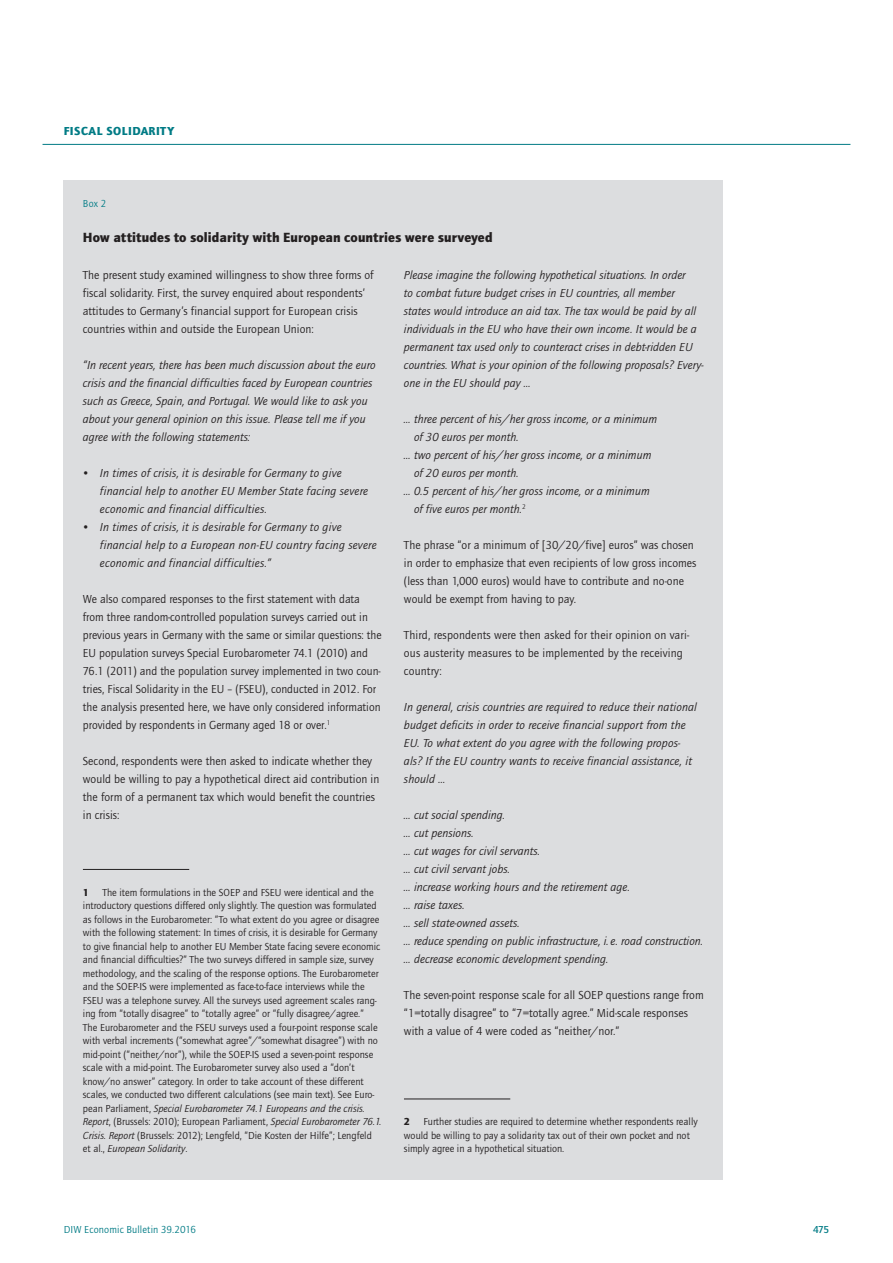
<style>
.page{position:relative;width:893px;height:1263px;background:#fff}
.page>*{position:absolute;margin:0;border:0;box-sizing:border-box;transform-origin:0 0}
.DIW-Infokasten-H1{font:900 13.8px "Quay Sans ITC Std";letter-spacing:.005em;color:#231f20}
.DIW-Infokasten-Flies{font:italic 12px/18px "Quay Sans ITC Std";letter-spacing:.005em;color:#231f20}
.DIW-Infokasten-Flies-2{font:12px/18px "Quay Sans ITC Std";letter-spacing:.005em;color:#231f20}
.DIW-Kolumne{font:900 12px "Quay Sans ITC Std";color:#007b85}
.DIW-Fussnotentext{font:10.5px/13.5px "Quay Sans ITC Std";color:#231f20}
.DIW-Ordnungs-H-oben{font:10.5px "Quay Sans ITC Std";letter-spacing:.015em;color:#007b85}
.t1{font:500 10.5px "Quay Sans ITC Std";color:#007b85}
.DIW-Fussnotentext-2{font:900 10.5px "Quay Sans ITC Std";color:#231f20}
.s1{font-style:normal}
.s2{font-style:italic}
</style>
<div class="page">
<hr style="left:43px;top:144px;width:807px;height:1px;background:#007b85">
<div style="left:64px;top:180px;width:659px;height:999px;background:#dcdddf"></div>
<hr style="left:83px;top:869px;width:106px;height:1px;background:#231f20">
<hr style="left:404px;top:1098px;width:106px;height:1px;background:#231f20">
<p class="DIW-Kolumne" style="left:64px;top:123px;width:14px">Fiscal</p>
<p class="DIW-Kolumne" style="left:106px;top:123px;width:8px">solidarity</p>
<p class="DIW-Ordnungs-H-oben" style="left:83px;top:197px;width:25px">Box 2</p>
<p class="DIW-Infokasten-H1" style="left:83px;top:229px;width:411px">How attitudes to solidarity with European countries were surveyed</p>
<p class="DIW-Infokasten-Flies-2" style="left:83px;top:266px;width:292px">The present study examined willingness to show three forms of fiscal solidarity. First, the survey enquired about respondents’ attitudes to Germany’s financial support for European crisis countries within and outside the European Union:</p>
<p class="DIW-Infokasten-Flies" style="left:83px;top:356px;width:294px">“In recent years, there has been much discussion about the euro crisis and the financial difficulties faced by European countries such as Greece, Spain, and Portugal. We would like to ask you about your general opinion on this issue. Please tell me if you agree with the following statements:</p>
<p class="DIW-Infokasten-Flies" style="left:100px;top:464px;width:270px;text-indent:-17px"><span class="s1">•</span> In times of crisis, it is desirable for Germany to give financial help to another EU Member State facing severe economic and financial difficulties.</p>
<p class="DIW-Infokasten-Flies" style="left:100px;top:518px;width:278px;text-indent:-17px"><span class="s1">•</span> In times of crisis, it is desirable for Germany to give financial help to a European non-EU country facing severe economic and financial difficulties.”</p>
<p class="DIW-Infokasten-Flies-2" style="left:83px;top:590px;width:300px">We also compared responses to the first statement with data from three random-controlled population surveys carried out in previous years in Germany with the same or similar questions: the EU population surveys Special Eurobarometer 74.1 (2010) and 76.1 (2011) and the population survey implemented in two coun&shy;tries, Fiscal Solidarity in the EU – (FSEU), conducted in 2012. For the analysis presented here, we have only considered information provided by respondents in Germany aged 18 or over.<sup>1</sup></p>
<p class="DIW-Infokasten-Flies-2" style="left:83px;top:752px;width:298px">Second, respondents were then asked to indicate whether they would be willing to pay a hypothetical direct aid contribution in the form of a permanent tax which would benefit the countries in crisis:</p>
<p class="DIW-Infokasten-Flies" style="left:404px;top:266px;width:301px">Please imagine the following hypothetical situations. In order<br>to combat future budget crises in EU countries, all member states would introduce an aid tax. The tax would be paid by all individuals in the EU who have their own income. It would be a permanent tax used only to counteract crises in debt-ridden EU countries. What is your opinion of the following proposals? Every&shy;one in the EU should pay …</p>
<p class="DIW-Infokasten-Flies" style="left:414px;top:410px;width:245px;text-indent:-10px">… three percent of his/her gross income, or a minimum of 30 euros per month.</p>
<p class="DIW-Infokasten-Flies" style="left:414px;top:446px;width:239px;text-indent:-10px">… two percent of his/her gross income, or a minimum of 20 euros per month.</p>
<p class="DIW-Infokasten-Flies" style="left:414px;top:482px;width:237px;text-indent:-10px">… 0.5 percent of his/her gross income, or a minimum of five euros per month.<sup>2</sup></p>
<p class="DIW-Infokasten-Flies-2" style="left:404px;top:536px;width:294px">The phrase “or a minimum of [30/20/five] euros” was chosen in order to emphasize that even recipients of low gross incomes (less than 1,000 euros) would have to contribute and no-one would be exempt from having to pay.</p>
<p class="DIW-Infokasten-Flies-2" style="left:404px;top:626px;width:287px">Third, respondents were then asked for their opinion on vari&shy;ous austerity measures to be implemented by the receiving country:</p>
<p class="DIW-Infokasten-Flies" style="left:404px;top:698px;width:294px">In general, crisis countries are required to reduce their national budget deficits in order to receive financial support from the EU. To what extent do you agree with the following propos&shy;als? If the EU country wants to receive financial assistance, it should …</p>
<p class="DIW-Infokasten-Flies" style="left:404px;top:806px;width:103px">… cut social spending.</p>
<p class="DIW-Infokasten-Flies" style="left:404px;top:824px;width:71px">… cut pensions.</p>
<p class="DIW-Infokasten-Flies" style="left:404px;top:842px;width:138px">… cut wages for civil servants.</p>
<p class="DIW-Infokasten-Flies" style="left:404px;top:860px;width:108px">… cut civil servant jobs.</p>
<p class="DIW-Infokasten-Flies" style="left:404px;top:878px;width:228px">… increase working hours and the retirement age.</p>
<p class="DIW-Infokasten-Flies" style="left:404px;top:896px;width:62px">… raise taxes.</p>
<p class="DIW-Infokasten-Flies" style="left:404px;top:914px;width:117px">… sell state-owned assets.</p>
<p class="DIW-Infokasten-Flies" style="left:404px;top:932px;width:301px">… reduce spending on public infrastructure, i. e. road construction.</p>
<p class="DIW-Infokasten-Flies" style="left:404px;top:950px;width:206px">… decrease economic development spending.</p>
<p class="DIW-Infokasten-Flies-2" style="left:404px;top:986px;width:301px">The seven-point response scale for all SOEP questions range from “1=totally disagree” to “7=totally agree.” Mid-scale responses with a value of 4 were coded as “neither/nor.”</p>
<p class="DIW-Fussnotentext" style="left:83px;top:885px;width:300px;text-indent:19px">The item formulations in the SOEP and FSEU were identical and the introductory questions differed only slightly. The question was formulated as follows in the Eurobarometer: “To what extent do you agree or disagree with the following statement: In times of crisis, it is desirable for Germany to give financial help to another EU Member State facing severe economic and financial difficulties?” The two surveys differed in sample size, survey methodology, and the scaling of the response options. The Eurobarometer and the SOEP-IS were implemented as face-to-face interviews while the FSEU was a telephone survey. All the surveys used agreement scales rang&shy;ing from “totally disagree” to “totally agree” or “fully disagree/agree.”<br>The Eurobarometer and the FSEU surveys used a four-point response scale with verbal increments (“somewhat agree”/“somewhat disagree”) with no mid-point (“neither/nor”), while the SOEP-IS used a seven-point response scale with a mid-point. The Eurobarometer survey also used a “don’t know/no answer” category. In order to take account of these different scales, we conducted two different calculations (see main text). See Euro&shy;pean Parliament, <span class="s2">Special Eurobarometer 74.1 Europeans and the crisis.<br>Report</span>, (Brussels: 2010); European Parliament, <span class="s2">Special Eurobarometer 76.1.<br>Crisis. Report</span> (Brussels: 2012); Lengfeld, “Die Kosten der Hilfe”; Lengfeld et al., <span class="s2">European Solidarity</span>.</p>
<p class="DIW-Fussnotentext-2" style="left:83px;top:886px;width:8px">1</p>
<p class="DIW-Fussnotentext" style="left:404px;top:1115px;width:295px;text-indent:19px">Further studies are required to determine whether respondents really would be willing to pay a solidarity tax out of their own pocket and not simply agree in a hypothetical situation.</p>
<p class="DIW-Fussnotentext-2" style="left:404px;top:1115px;width:8px">2</p>
<p class="DIW-Ordnungs-H-oben" style="left:64px;top:1223px;width:134px">DIW Economic Bulletin 39.2016</p>
<p class="t1" style="left:813px;top:1223px;width:18px">475</p>
</div>
